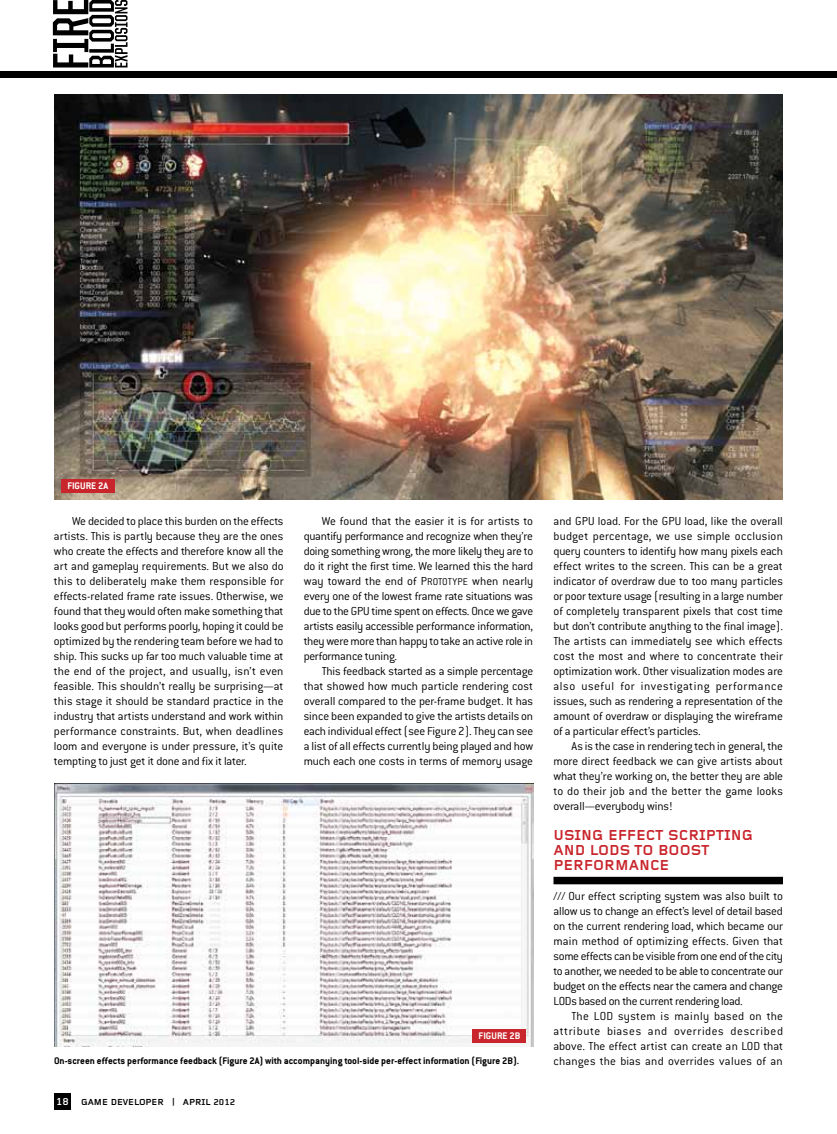
<style>
.page{position:relative;width:837px;height:1134px;background:#fff}
.page>*{position:absolute;margin:0;border:0;box-sizing:border-box;transform-origin:0 0}
.t1{font:700 15px/15px "Foundry Gridnik";color:#c9252c}
.t2{font:300 12.75px/15px "Conduit ITC";letter-spacing:-.01em;color:#010101;text-align:justify}
.t3{font:300 12.75px "Conduit ITC";letter-spacing:.015em;color:#010101}
.t4{font:700 10.5px "Conduit ITC";color:#000}
.t5{font:700 10.5px "Conduit ITC";color:#fff}
.t6{font:700 9px "Foundry Gridnik";color:#000}
.s1{font-family:"Conduit ITC Light SC850";font-weight:400}
.s2{font-family:"Conduit ITC Light SC850";font-weight:400;font-size:10.8px}
.s3{color:#000}
.s4{font-size:10.5px;color:#fff}
</style>
<div class="page">
<svg style="left:53px;top:0;width:75px;height:68px"></svg>
<div style="left:554px;top:877px;width:229px;height:7px;background:#000"></div>
<div style="left:0;top:71px;width:837px;height:7px;background:#000"></div>
<img style="left:54px;top:94px;width:729px;height:406px">
<img style="left:54px;top:783px;width:479px;height:263px">
<div style="left:472px;top:1029px;width:54px;height:14px;background:#c9252c"></div>
<div style="left:61px;top:479px;width:54px;height:14px;background:#c9252c"></div>
<div style="left:54px;top:1094px;width:17px;height:16px;background:#000"></div>
<p class="t5" style="left:67px;top:480px;width:42px">figure 2A</p>
<p class="t2" style="left:54px;top:514px;width:231px;text-indent:18px">We decided to place this burden on the effects artists. This is partly because they are the ones who create the effects and therefore know all the art and gameplay requirements. But we also do this to deliberately make them responsible for effects-related frame rate issues. Otherwise, we found that they would often make something that looks good but performs poorly, hoping it could be optimized by the rendering team before we had to ship. This sucks up far too much valuable time at the end of the project, and usually, isn’t even feasible. This shouldn’t really be surprising—at this stage it should be standard practice in the industry that artists understand and work within performance constraints. But, when deadlines loom and everyone is under pressure, it’s quite tempting to just get it done and fix it later.</p>
<p class="t2" style="left:304px;top:514px;width:231px;text-indent:18px">We found that the easier it is for artists to quantify performance and recognize when they’re doing something wrong, the more likely they are to do it right the first time. We learned this the hard way toward the end of <span class="s1">P</span><span class="s2">ROTOTYPE</span> when nearly every one of the lowest frame rate situations was due to the GPU time spent on effects. Once we gave artists easily accessible performance information, they were more than happy to take an active role in performance tuning.</p>
<p class="t2" style="left:304px;top:664px;width:231px;text-indent:18px">This feedback started as a simple percentage that showed how much particle rendering cost overall compared to the per-frame budget. It has since been expanded to give the artists details on each individual effect (see <span class="s3">Figure</span> 2). They can see a list of all effects currently being played and how much each one costs in terms of memory usage</p>
<p class="t5" style="left:479px;top:1030px;width:43px">figure 2B</p>
<p class="t2" style="left:554px;top:514px;width:231px">and GPU load. For the GPU load, like the overall budget percentage, we use simple occlusion query counters to identify how many pixels each effect writes to the screen. This can be a great indicator of overdraw due to too many particles or poor texture usage (resulting in a large number of completely transparent pixels that cost time but don’t contribute anything to the final image).<br>The artists can immediately see which effects cost the most and where to concentrate their optimization work. Other visualization modes are also useful for investigating performance issues, such as rendering a representation of the amount of overdraw or displaying the wireframe of a particular effect’s particles.</p>
<p class="t2" style="left:554px;top:739px;width:231px;text-indent:18px">As is the case in rendering tech in general, the more direct feedback we can give artists about what they’re working on, the better they are able to do their job and the better the game looks overall—everybody wins!</p>
<p class="t1" style="left:554px;top:828px;width:201px">USING EFFECT SCRIPTING<br>ANDLODS</p>
<p class="t1" style="left:554px;top:843px;width:158px;text-indent:81px">TO BOOST<br>PERFORMANCE</p>
<p class="t2" style="left:554px;top:889px;width:231px">/// Our effect scripting system was also built to allow us to change an effect’s level of detail based on the current rendering load, which became our main method of optimizing effects. Given that some effects can be visible from one end of the city to another, we needed to be able to concentrate our budget on the effects near the camera and change LODs based on the current rendering load.</p>
<p class="t2" style="left:554px;top:1009px;width:231px;text-indent:18px">The LOD system is mainly based on the attribute biases and overrides described above. The effect artist can create an LOD that</p>
<p class="t4" style="left:54px;top:1055px;width:467px">On-screen effects performance feedback (Figure 2A) with accompanying tool-side per-effect information (Figure 2B).</p>
<p class="t3" style="left:554px;top:1054px;width:231px">changes the bias and overrides values of an</p>
<p class="t6" style="left:56px;top:1097px;width:181px"><span class="s4">18</span> GAME DEVELOPER | APRIL 2012</p>
</div>
